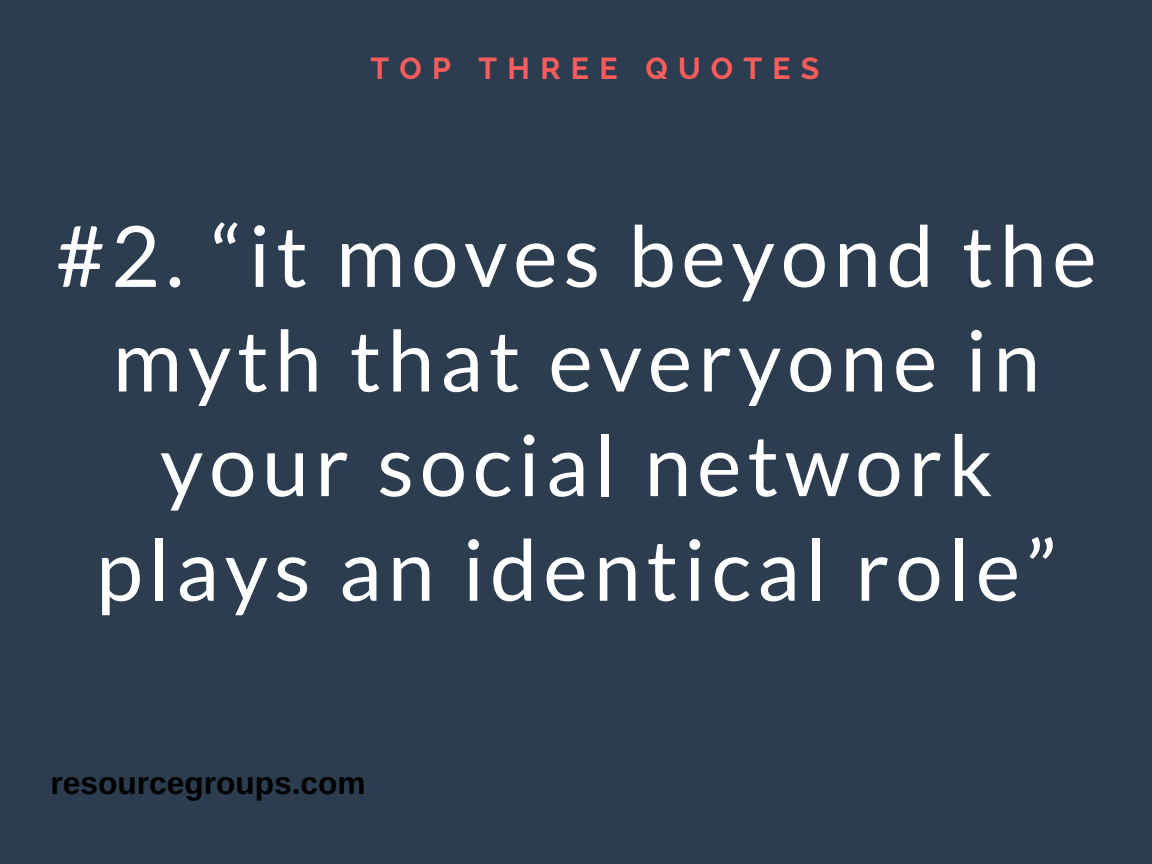
<style>
.page{position:relative;width:1152px;height:864px;background:#2c3d4f}
.page>*{position:absolute;margin:0;border:0;box-sizing:border-box;transform-origin:0 0}
.t1{font:84.45px/104.7px "Lato";letter-spacing:.07em;color:#fff;text-align:center}
.t2{font:700 31.65px "Arimo";color:#000}
.t3{font:700 30.15px "Raleway";letter-spacing:.34em;color:#ff5c5c}
</style>
<div class="page">
<p class="t3" style="left:371px;top:50px;width:450px">TOP THREE QUOTES</p>
<p class="t1" style="left:56px;top:202px;width:1042px">#2. “it moves beyond the myth that everyone in your social network plays an identical role”</p>
<p class="t2" style="left:51px;top:766px;width:317px">resourcegroups.com</p>
</div>
